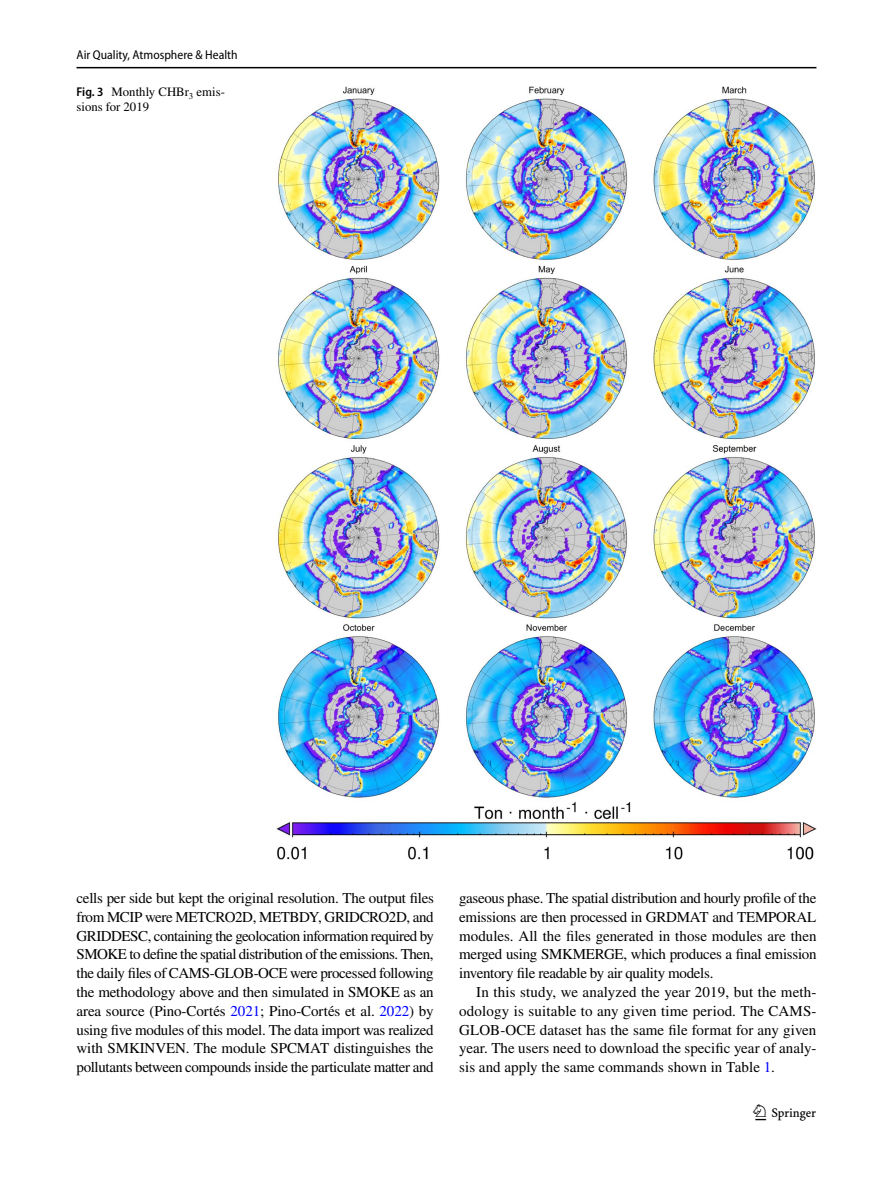
<style>
.page{position:relative;width:893px;height:1187px;background:#fff}
.page>*{position:absolute;margin:0;border:0;box-sizing:border-box;transform-origin:0 0}
.t1{font:22.5px "Springnew Regular 3";color:#000}
.t2{font:15px/18.8px "STIX";letter-spacing:-.02em;color:#000;text-align:justify}
.t3{font:12.75px/15px "STIX";color:#000}
.t4{font:semi-condensed 12.75px "Myriad Pro";color:#000}
.s1{font-family:"Myriad Pro";font-weight:600;font-stretch:semi-condensed}
.s2{color:#00f}
</style>
<div class="page">
<hr style="left:77px;top:67px;width:739px;height:1px;background:#000">
<img style="left:276px;top:87px;width:540px;height:772px">
<p class="t4" style="left:77px;top:48px;width:163px">Air Quality, Atmosphere &amp; Health</p>
<p class="t3" style="left:77px;top:85px;width:150px"><span class="s1">Fig. 3</span> Monthly CHBr<sub>3</sub> emis&shy;sions for 2019</p>
<p class="t2" style="left:77px;top:889px;width:359px">cells per side but kept the original resolution. The output files from MCIP were METCRO2D, METBDY, GRIDCRO2D, and GRIDDESC, containing the geolocation information required by SMOKE to define the spatial distribution of the emissions. Then, the daily files of CAMS-GLOB-OCE were processed following the methodology above and then simulated in SMOKE as an area source (Pino-Cortés <span class="s2">2021</span>; Pino-Cortés et al. <span class="s2">2022</span>) by using five modules of this model. The data import was realized with SMKINVEN. The module SPCMAT distinguishes the pollutants between compounds inside the particulate matter and</p>
<p class="t2" style="left:459px;top:889px;width:359px">gaseous phase. The spatial distribution and hourly profile of the emissions are then processed in GRDMAT and TEMPORAL modules. All the files generated in those modules are then merged using SMKMERGE, which produces a final emission inventory file readable by air quality models.</p>
<p class="t2" style="left:459px;top:983px;width:359px;text-indent:17px">In this study, we analyzed the year 2019, but the meth&shy;odology is suitable to any given time period. The CAMS-GLOB-OCE dataset has the same file format for any given year. The users need to download the specific year of analy&shy;sis and apply the same commands shown in Table <span class="s2">1</span>.</p>
<h1 class="t1" style="left:755px;top:1104px;width:62px">1 3</h1>
</div>
